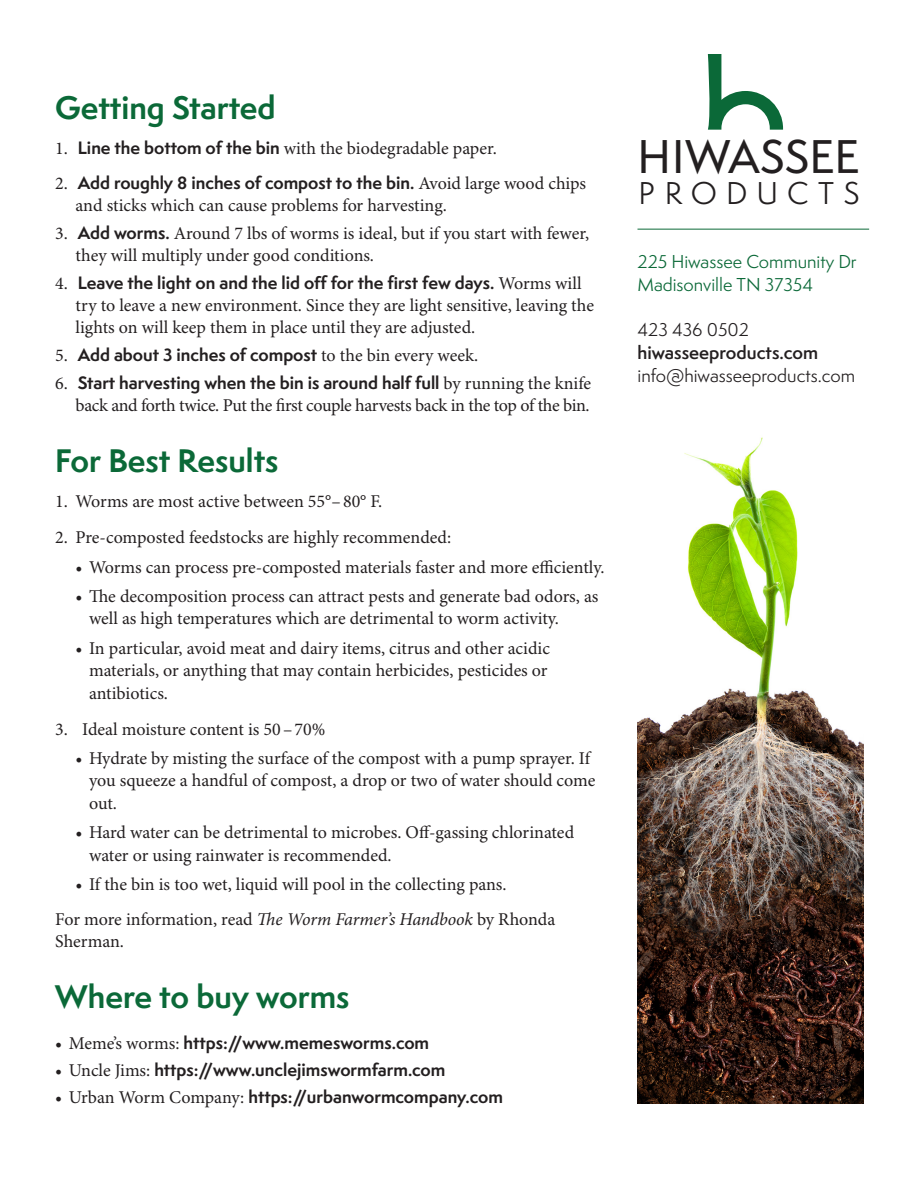
<style>
.page{position:relative;width:918px;height:1188px;background:#fff}
.page>*{position:absolute;margin:0;border:0;box-sizing:border-box;transform-origin:0 0}
.t1{font:500 43.5px "Semplicita Pro";color:#231f20}
.Heading_Semplicita{font:700 30px "Semplicita Pro";color:#0b6938}
.t2{font:28.95px "Semplicita Pro";letter-spacing:.315em;color:#231f20}
.t3{font:18px/22.5px "Minion Pro";letter-spacing:-.005em;color:#231f20}
.t4{font:18px "Minion Pro";letter-spacing:-.025em;color:#231f20}
.t5{font:17.25px/23px "Semplicita Pro";color:#0b6938}
.t6{font:17.25px "Semplicita Pro";color:#231f20}
.t7{font:600 17.25px "Semplicita Pro";color:#231f20}
.t8{font:700 16.5px "Semplicita Pro";color:#231f20}
.s1{font-family:"Semplicita Pro";font-weight:700;font-size:16.5px}
.s2{font-family:"Minion Pro";font-weight:400;font-size:18px}
.s3{font-style:italic}
</style>
<div class="page">
<svg style="left:708px;top:54px;width:75px;height:76px"></svg>
<hr style="left:638px;top:229px;width:231px;height:1px;background:#0b6938">
<img style="left:638px;top:437px;width:226px;height:667px">
<p class="Heading_Semplicita" style="left:55px;top:85px;width:222px">Getting Started</p>
<p class="t3" style="left:55px;top:138px;width:443px">1. <span class="s1">Line the bottom of the bin</span> with the biodegradable paper.</p>
<p class="t8" style="left:55px;top:171px;width:532px"><span class="s2">2.</span> Add roughly 8 inches of compost to the bin. <span class="s2">Avoid large wood chips</span></p>
<p class="t3" style="left:76px;top:195px;width:373px">and sticks which can cause problems for harvesting.</p>
<p class="t3" style="left:76px;top:224px;width:515px;line-height:21.6px;text-indent:-20px">3. <span class="s1">Add worms.</span> Around 7 lbs of worms is ideal, but if you start with fewer, they will multiply under good conditions.</p>
<p class="t8" style="left:55px;top:271px;width:528px"><span class="s2">4.</span> Leave the light on and the lid off for the first few days. <span class="s2">Worms will</span></p>
<p class="t3" style="left:76px;top:295px;width:520px;line-height:21.6px">try to leave a new environment. Since they are light sensitive, leaving the lights on will keep them in place until they are adjusted.</p>
<p class="t8" style="left:55px;top:342px;width:424px"><span class="s2">5.</span> Add about 3 inches of compost <span class="s2">to the bin every week.</span></p>
<p class="t8" style="left:55px;top:371px;width:537px"><span class="s2">6.</span> Start harvesting when the bin is around half full <span class="s2">by running the knife</span></p>
<p class="t4" style="left:76px;top:394px;width:516px">back and forth twice. Put the first couple harvests back in the top of the bin.</p>
<p class="Heading_Semplicita" style="left:55px;top:439px;width:225px">For Best Results</p>
<p class="t3" style="left:55px;top:491px;width:328px">1. Worms are most active between 55°–80° F.</p>
<p class="t3" style="left:55px;top:527px;width:397px">2. Pre-composted feedstocks are highly recommended:</p>
<p class="t3" style="left:76px;top:556px;width:530px">• Worms can process pre-composted materials faster and more efficiently.</p>
<p class="t3" style="left:89px;top:586px;width:511px;text-indent:-14px">• The decomposition process can attract pests and generate bad odors, as well as high temperatures which are detrimental to worm activity.</p>
<p class="t3" style="left:89px;top:637px;width:462px;text-indent:-14px">• In particular, avoid meat and dairy items, citrus and other acidic materials, or anything that may contain herbicides, pesticides or antibiotics.</p>
<p class="t3" style="left:55px;top:718px;width:272px">3. Ideal moisture content is 50–70%</p>
<p class="t3" style="left:89px;top:748px;width:508px;text-indent:-14px">• Hydrate by misting the surface of the compost with a pump sprayer. If you squeeze a handful of compost, a drop or two of water should come out.</p>
<p class="t3" style="left:89px;top:822px;width:487px;text-indent:-14px">• Hard water can be detrimental to microbes. Off-gassing chlorinated water or using rainwater is recommended.</p>
<p class="t3" style="left:76px;top:874px;width:433px">• If the bin is too wet, liquid will pool in the collecting pans.</p>
<p class="t3" style="left:55px;top:909px;width:502px;line-height:21.6px">For more information, read <span class="s3">The Worm Farmer’s Handbook</span> by Rhonda<br>Sherman.</p>
<p class="Heading_Semplicita" style="left:55px;top:974px;width:296px">Where to buy worms</p>
<p class="t8" style="left:55px;top:1030px;width:375px"><span class="s2">• Meme’s worms:</span> https://www.memesworms.com</p>
<p class="t8" style="left:55px;top:1057px;width:392px"><span class="s2">• Uncle Jims:</span> https://www.unclejimswormfarm.com</p>
<p class="t8" style="left:55px;top:1084px;width:449px"><span class="s2">• Urban Worm Company:</span> https://urbanwormcompany.com</p>
<p class="t1" style="left:638px;top:126px;width:224px">HIWASSEE</p>
<p class="t2" style="left:639px;top:173px;width:222px">PRODUCTS</p>
<p class="t5" style="left:638px;top:249px;width:221px">225 Hiwassee Community Dr<br>Madisonville TN 37354</p>
<p class="t6" style="left:638px;top:318px;width:113px">423 436 0502</p>
<p class="t7" style="left:638px;top:340px;width:182px">hiwasseeproducts.com</p>
<p class="t6" style="left:638px;top:364px;width:219px">info@hiwasseeproducts.com</p>
</div>
